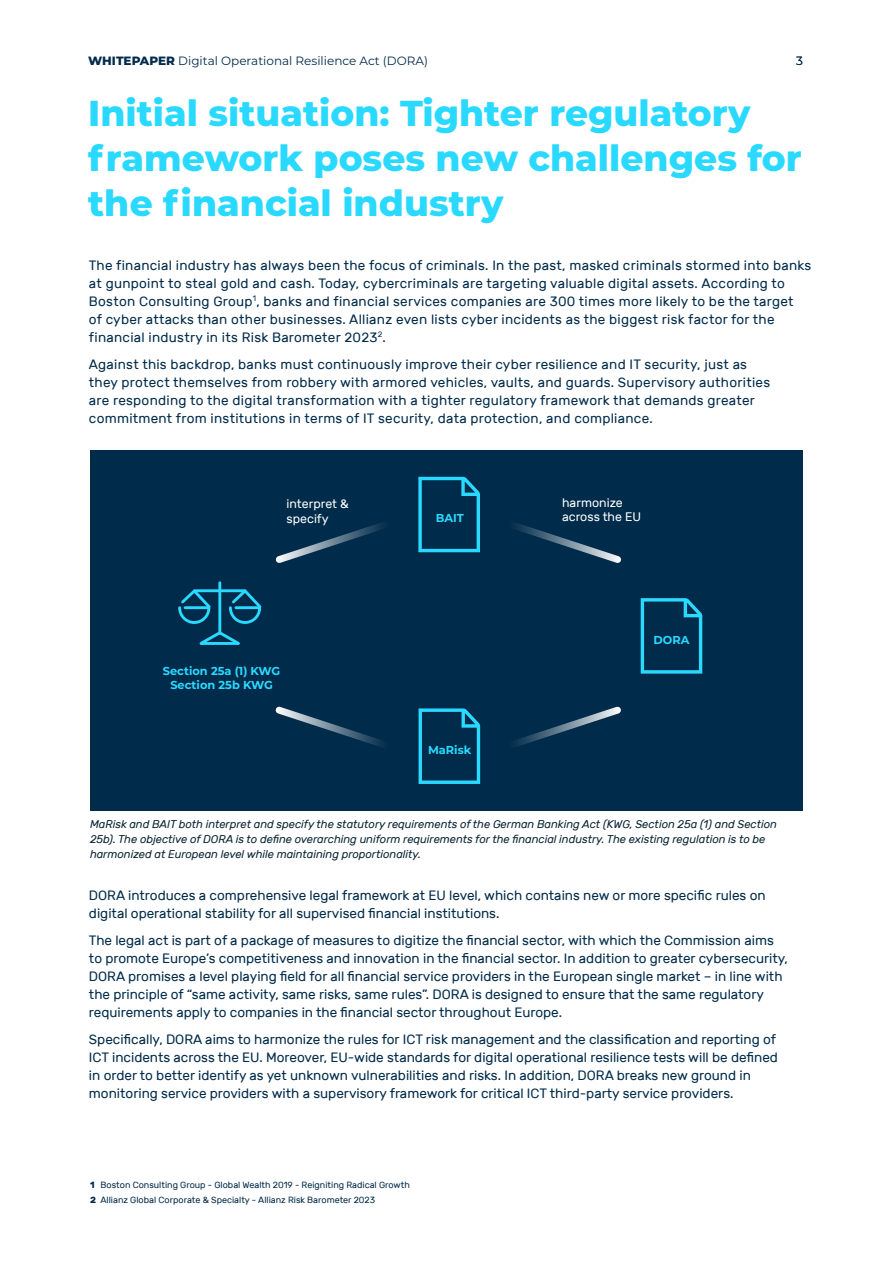
<style>
.page{position:relative;width:893px;height:1263px;background:#fff}
.page>*{position:absolute;margin:0;border:0;box-sizing:border-box;transform-origin:0 0}
.t1{font:800 36px/45px "Montserrat";color:#2ad9ff}
.t2{font:13.5px/18px "Rubik";color:#002b4a}
.t3{font:13.5px/18px "Rubik";letter-spacing:.02em;color:#002b4a}
.t4{font:12.3px/14.9px "Rubik";color:#fff}
.t5{font:12px "Montserrat";color:#002b4a}
.t6{font:700 11.55px/13.8px "Montserrat";color:#2ad9ff;text-align:center}
.t7{font:italic 11.25px/15px "Rubik";letter-spacing:-.005em;color:#082433}
.t8{font:9px/15px "Rubik";color:#002b4a}
.s1{font-weight:800}
.s2{font-weight:700}
</style>
<div class="page">
<div style="left:90px;top:450px;width:713px;height:360px;background:#002b4a"></div>
<svg style="left:418px;top:477px;width:62px;height:75px"></svg>
<svg style="left:419px;top:708px;width:61px;height:76px"></svg>
<svg style="left:275px;top:706px;width:108px;height:41px"></svg>
<svg style="left:515px;top:706px;width:106px;height:41px"></svg>
<svg style="left:640px;top:598px;width:62px;height:76px"></svg>
<svg style="left:515px;top:523px;width:107px;height:40px"></svg>
<svg style="left:178px;top:583px;width:84px;height:62px"></svg>
<svg style="left:275px;top:523px;width:108px;height:40px"></svg>
<p class="t5" style="left:88px;top:52px;width:341px"><span class="s1">WHITEPAPER</span> Digital Operational Resilience Act (DORA)</p>
<p class="t5" style="left:796px;top:52px;width:8px">3</p>
<h1 class="t1" style="left:88px;top:89px;width:715px">Initial situation: Tighter regulatory framework poses new challenges for the financial industry</h1>
<p class="t3" style="left:89px;top:257px;width:724px">The financial industry has always been the focus of criminals. In the past, masked criminals stormed into banks at gunpoint to steal gold and cash. Today, cybercriminals are targeting valuable digital assets. According to Boston Consulting Group<sup>1</sup>, banks and financial services companies are 300 times more likely to be the target<br>of cyber attacks than other businesses. Allianz even lists cyber incidents as the biggest risk factor for the financial industry in its Risk Barometer 2023<sup>2</sup>.</p>
<p class="t3" style="left:89px;top:356px;width:683px">Against this backdrop, banks must continuously improve their cyber resilience and IT security, just as they protect themselves from robbery with armored vehicles, vaults, and guards. Supervisory authorities are responding to the digital transformation with a tighter regulatory framework that demands greater commitment from institutions in terms of IT security, data protection, and compliance.</p>
<p class="t4" style="left:287px;top:497px;width:64px">interpret &amp; specify</p>
<p class="t4" style="left:562px;top:495px;width:80px">harmonize across the EU</p>
<p class="t6" style="left:436px;top:510px;width:30px">BAIT</p>
<p class="t6" style="left:211px;top:659px;width:119px">Section 25a (1) KWG<br>Section 25b KWG</p>
<p class="t6" style="left:163px;top:664px;width:119px">Section 25a (1) KWG<br>Section 25b KWG</p>
<p class="t6" style="left:428px;top:742px;width:45px">MaRisk</p>
<p class="t6" style="left:653px;top:632px;width:38px">DORA</p>
<p class="t7" style="left:90px;top:817px;width:688px">MaRisk and BAIT both interpret and specify the statutory requirements of the German Banking Act (KWG, Section 25a (1) and Section<br>25b). The objective of DORA is to define overarching uniform requirements for the financial industry. The existing regulation is to be harmonized at European level while maintaining proportionality.</p>
<p class="t2" style="left:89px;top:887px;width:678px">DORA introduces a comprehensive legal framework at EU level, which contains new or more specific rules on digital operational stability for all supervised financial institutions.</p>
<p class="t2" style="left:89px;top:932px;width:700px">The legal act is part of a package of measures to digitize the financial sector, with which the Commission aims to promote Europe’s competitiveness and innovation in the financial sector. In addition to greater cybersecurity, DORA promises a level playing field for all financial service providers in the European single market – in line with the principle of “same activity, same risks, same rules”. DORA is designed to ensure that the same regulatory requirements apply to companies in the financial sector throughout Europe.</p>
<p class="t2" style="left:89px;top:1031px;width:691px">Specifically, DORA aims to harmonize the rules for ICT risk management and the classification and reporting of ICT incidents across the EU. Moreover, EU-wide standards for digital operational resilience tests will be defined in order to better identify as yet unknown vulnerabilities and risks. In addition, DORA breaks new ground in monitoring service providers with a supervisory framework for critical ICT third-party service providers.</p>
<p class="t8" style="left:90px;top:1177px;width:321px"><span class="s2">1</span> Boston Consulting Group - Global Wealth 2019 - Reigniting Radical Growth<br><span class="s2">2</span> Allianz Global Corporate &amp; Specialty - Allianz Risk Barometer 2023</p>
</div>
